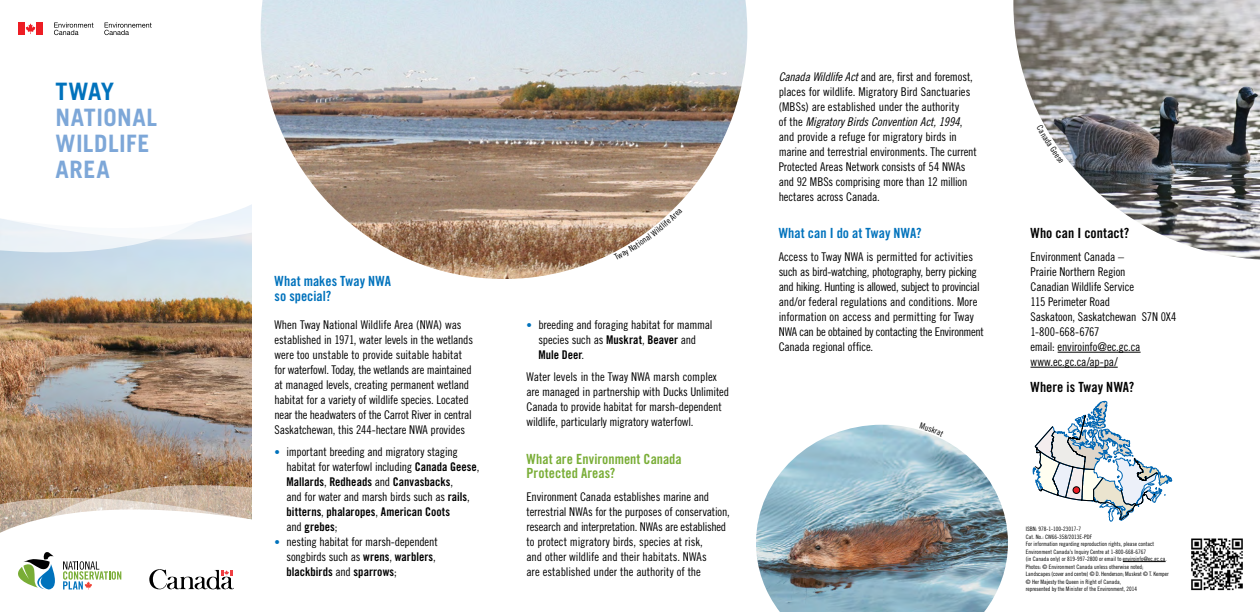
<style>
.page{position:relative;width:1260px;height:612px;background:#fff}
.page>*{position:absolute;margin:0;border:0;box-sizing:border-box;transform-origin:0 0}
.t1{font:700 24px/26px "Trade Gothic LT Std";letter-spacing:.025em;color:#7da7d8}
.t2{font:700 24px "Trade Gothic LT Std";letter-spacing:.015em;color:#0072bc}
.t3{font:14px/15px "Trade Gothic LT Std Bd Cn 20";letter-spacing:.005em;color:#0072bc}
.t4{font:14px/15px "Trade Gothic LT Std Bd Cn 20";letter-spacing:.005em;color:#79ad36}
.t5{font:14px "Trade Gothic LT Std Bd Cn 20";letter-spacing:.005em;color:#000}
.t6{font:12px/15px "Trade Gothic LT Std Cn 18";letter-spacing:-.015em;color:#000}
.t7{font:12px/15px "Trade Gothic LT Std Bd Cn 20";letter-spacing:.005em;color:#000}
.t8{font:12px "Trade Gothic LT Std Cn 18 Obl";letter-spacing:-.005em;color:#000}
.t9{font:6px/7.5px "Trade Gothic LT Std Cn 18";color:#000}
.s1{font-size:11px;color:#0072bc}
.s2{font-family:"Trade Gothic LT Std Bd Cn 20"}
.s3{font-family:"Trade Gothic LT Std Cn 18"}
.s4{font-family:"Trade Gothic LT Std Cn 18 Obl"}
</style>
<div class="page">
<img style="left:0;top:253px;width:252px;height:224px">
<svg style="left:0;top:477px;width:252px;height:13px;background:#a17a58"></svg>
<svg style="left:0;top:241px;width:252px;height:12px;background:#d9e6f0"></svg>
<svg style="left:0;top:204px;width:252px;height:35px"></svg>
<svg style="left:26px;top:23px;width:9px;height:11px"></svg>
<div style="left:18px;top:22px;width:6px;height:13px;background:#ed1d24"></div>
<div style="left:37px;top:22px;width:6px;height:13px;background:#ed1d24"></div>
<svg style="left:104px;top:23px;width:48px;height:12px"></svg>
<svg style="left:54px;top:23px;width:39px;height:12px"></svg>
<svg style="left:0;top:490px;width:252px;height:100px"></svg>
<img style="left:261px;top:0;width:486px;height:279px">
<img style="left:756px;top:425px;width:252px;height:187px">
<img style="left:1013px;top:0;width:247px;height:260px">
<svg style="left:1033px;top:401px;width:139px;height:120px"></svg>
<div style="left:1073px;top:487px;width:7px;height:6px;background:#ed1d24;border-radius:50%"></div>
<div style="left:1073px;top:486px;width:7px;height:8px;border:1px solid #000;border-radius:50%"></div>
<hr style="left:1058px;top:352px;width:83px;height:1px;background:#000">
<hr style="left:1030px;top:367px;width:88px;height:1px;background:#000">
<img style="left:1191px;top:538px;width:52px;height:53px">
<hr style="left:1123px;top:561px;width:43px;height:1px;background:#000">
<svg style="left:614px;top:208px;width:68px;height:52px"></svg>
<svg style="left:920px;top:425px;width:24px;height:12px"></svg>
<svg style="left:1037px;top:125px;width:27px;height:39px"></svg>
<h1 class="t2" style="left:55px;top:77px;width:60px">TWAY</h1>
<h1 class="t1" style="left:55px;top:104px;width:103px">NATIONAL<br>WILDLIFE<br>AREA</h1>
<h1 class="t2" style="left:54px;top:78px;width:109px">BIG CREEK</h1>
<p class="t3" style="left:274px;top:274px;width:118px">What makes Tway NWA so special?</p>
<p class="t6" style="left:274px;top:317px;width:200px">When Tway National Wildlife Area (NWA) was established in 1971, water levels in the wetlands were too unstable to provide suitable habitat for waterfowl. Today, the wetlands are maintained at managed levels, creating permanent wetland habitat for a variety of wildlife species. Located near the headwaters of the Carrot River in central Saskatchewan, this 244-hectare NWA provides</p>
<p class="t6" style="left:286px;top:444px;width:194px;text-indent:-12px"><span class="s1">•</span> important breeding and migratory staging habitat for waterfowl including <span class="s2">Canada Geese</span>,</p>
<p class="t7" style="left:286px;top:474px;width:168px">Mallards<span class="s3">,</span> Redheads <span class="s3">and</span> Canvasbacks<span class="s3">,</span></p>
<p class="t6" style="left:286px;top:489px;width:185px">and for water and marsh birds such as <span class="s2">rails</span>,</p>
<p class="t7" style="left:286px;top:504px;width:165px">bitterns<span class="s3">,</span> phalaropes<span class="s3">,</span> American Coots <span class="s3">and</span> grebes<span class="s3">;</span></p>
<p class="t6" style="left:274px;top:534px;width:165px;text-align:right"><span class="s1">•</span> nesting habitat for marsh-dependent songbirds such as <span class="s2">wrens</span>, <span class="s2">warblers</span>,</p>
<p class="t7" style="left:286px;top:564px;width:112px">blackbirds <span class="s3">and</span> sparrows<span class="s3">;</span></p>
<p class="t6" style="left:526px;top:317px;width:188px;text-align:center"><span class="s1">•</span> breeding and foraging habitat for mammal species such as <span class="s2">Muskrat</span>, <span class="s2">Beaver</span> and</p>
<p class="t7" style="left:538px;top:347px;width:47px">Mule Deer<span class="s3">.</span></p>
<p class="t6" style="left:526px;top:369px;width:204px">Water levels in the Tway NWA marsh complex are managed in partnership with Ducks Unlimited Canada to provide habitat for marsh-dependent wildlife, particularly migratory waterfowl.</p>
<p class="t4" style="left:526px;top:451px;width:157px">What are Environment Canada<br>Protected Areas?</p>
<p class="t6" style="left:526px;top:489px;width:205px">Environment Canada establishes marine and terrestrial NWAs for the purposes of conservation, research and interpretation. NWAs are established to protect migratory birds, species at risk,<br>and other wildlife and their habitats. NWAs<br>are established under the authority of the</p>
<p class="t6" style="left:779px;top:69px;width:196px"><span class="s4">Canada Wildlife Act</span> and are, first and foremost, places for wildlife. Migratory Bird Sanctuaries (MBSs) are established under the authority</p>
<p class="t8" style="left:779px;top:115px;width:185px"><span class="s3">of the</span> Migratory Birds Convention Act, 1994<span class="s3">,</span></p>
<p class="t6" style="left:779px;top:129px;width:200px">and provide a refuge for migratory birds in marine and terrestrial environments. The current Protected Areas Network consists of 54 NWAs and 92 MBSs comprising more than 12 million hectares across Canada.</p>
<p class="t3" style="left:779px;top:226px;width:144px">What can I do at Tway NWA?</p>
<p class="t6" style="left:779px;top:249px;width:207px">Access to Tway NWA is permitted for activities such as bird-watching, photography, berry picking and hiking. Hunting is allowed, subject to provincial and/or federal regulations and conditions. More information on access and permitting for Tway NWA can be obtained by contacting the Environment Canada regional office.</p>
<p class="t5" style="left:1030px;top:225px;width:100px">Who can I contact?</p>
<p class="t6" style="left:1030px;top:249px;width:147px">Environment Canada –<br>Prairie Northern Region<br>Canadian Wildlife Service<br>115 Perimeter Road<br>Saskatoon, Saskatchewan S7N 0X4<br>1-800-668-6767<br>email: enviroinfo@ec.gc.ca www.ec.gc.ca/ap-pa/</p>
<p class="t5" style="left:1030px;top:378px;width:105px">Where is Tway NWA?</p>
<p class="t9" style="left:1026px;top:525px;width:144px">ISBN: 978-1-100-23017-7<br>Cat. No.: CW66-358/2013E-PDF<br>For information regarding reproduction rights, please contact Environment Canada’s Inquiry Centre at 1-800-668-6767<br>(in Canada only) or 819-997-2800 or email to enviroinfo@ec.gc.ca.<br>Photos: © Environment Canada unless otherwise noted; Landscapes (cover and centre) © D. Henderson; Muskrat © T. Kemper © Her Majesty the Queen in Right of Canada,<br>represented by the Minister of the Environment, 2014</p>
</div>
